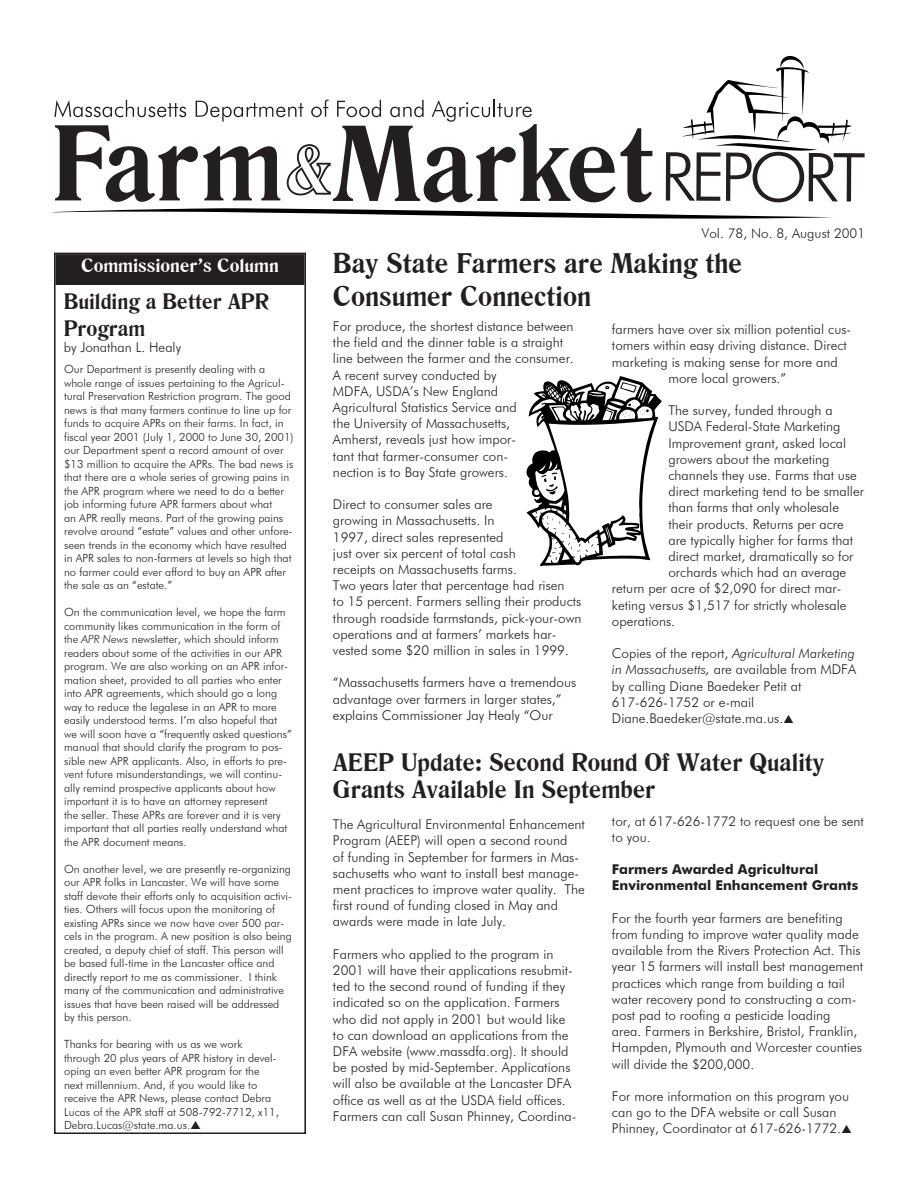
<style>
.page{position:relative;width:918px;height:1188px;background:#fff}
.page>*{position:absolute;margin:0;border:0;box-sizing:border-box;transform-origin:0 0}
.t1{font:700 27px/32.4px "Romana BT";color:#231f20}
.t2{font:700 24px/27px "Romana BT";color:#231f20}
.t3{font:700 21px/27px "Romana BT";color:#231f20}
.t4{font:700 18px "Romana BT";color:#fff;scale:1.04 1}
.t5{font:300 13.5px/16.2px "Futura BT";color:#231f20}
.t6{font:700 13.5px/16.2px "Futura BT";color:#231f20}
.t7{font:300 11.25px/13.5px "Futura BT";color:#231f20}
.s1{font-style:italic}
</style>
<div class="page">
<div style="left:55px;top:253px;width:250px;height:33px;background:#231f20"></div>
<div style="left:54px;top:253px;width:252px;height:34px;border:2px solid #fff"></div>
<div style="left:54px;top:253px;width:252px;height:881px;border:2px solid #231f20"></div>
<svg style="left:54px;top:100px;width:598px;height:102px"></svg>
<svg style="left:666px;top:56px;width:199px;height:146px"></svg>
<svg style="left:52px;top:208px;width:781px;height:11px"></svg>
<svg style="left:526px;top:376px;width:136px;height:190px"></svg>
<h3 class="t4" style="left:81px;top:255px;width:192px">Commissioner’s Column</h3>
<h3 class="t3" style="left:64px;top:288px;width:207px">Building a Better APR<br>Program</h3>
<p class="t5" style="left:64px;top:339px;width:119px">by Jonathan L. Healy</p>
<p class="t7" style="left:64px;top:362px;width:231px">Our Department is presently dealing with a whole range of issues pertaining to the Agricul&shy;tural Preservation Restriction program. The good news is that many farmers continue to line up for funds to acquire APRs on their farms. In fact, in fiscal year 2001 (July 1, 2000 to June 30, 2001) our Department spent a record amount of over $13 million to acquire the APRs. The bad news is that there are a whole series of growing pains in the APR program where we need to do a better job informing future APR farmers about what<br>an APR really means. Part of the growing pains revolve around “estate” values and other unfore&shy;seen trends in the economy which have resulted in APR sales to non-farmers at levels so high that no farmer could ever afford to buy an APR after the sale as an “estate.”</p>
<p class="t7" style="left:64px;top:605px;width:229px">On the communication level, we hope the farm community likes communication in the form of the <span class="s1">APR News</span> newsletter, which should inform readers about some of the activities in our APR program. We are also working on an APR infor&shy;mation sheet, provided to all parties who enter into APR agreements, which should go a long way to reduce the legalese in an APR to more easily understood terms. I’m also hopeful that we will soon have a “frequently asked questions” manual that should clarify the program to pos&shy;sible new APR applicants. Also, in efforts to pre&shy;vent future misunderstandings, we will continu&shy;ally remind prospective applicants about how important it is to have an attorney represent<br>the seller. These APRs are forever and it is very important that all parties really understand what the APR document means.</p>
<p class="t7" style="left:64px;top:862px;width:229px">On another level, we are presently re-organizing our APR folks in Lancaster. We will have some staff devote their efforts only to acquisition activi&shy;ties. Others will focus upon the monitoring of existing APRs since we now have over 500 par&shy;cels in the program. A new position is also being created, a deputy chief of staff. This person will be based full-time in the Lancaster office and directly report to me as commissioner. I think many of the communication and administrative issues that have been raised will be addressed by this person.</p>
<p class="t7" style="left:64px;top:1037px;width:216px">Thanks for bearing with us as we work through 20 plus years of APR history in devel&shy;oping an even better APR program for the next millennium. And, if you would like to receive the APR News, please contact Debra Lucas of the APR staff at 508-792-7712, x11, Debra.Lucas@state.ma.us.</p>
<p class="t5" style="left:702px;top:225px;width:165px">Vol. 78, No. 8, August 2001</p>
<h1 class="t1" style="left:333px;top:247px;width:411px">Bay State Farmers are Making the<br>Consumer Connection</h1>
<p class="t5" style="left:612px;top:321px;width:241px">farmers have over six million potential cus-</p>
<p class="t5" style="left:612px;top:337px;width:236px">tomers within easy driving distance. Direct</p>
<p class="t5" style="left:612px;top:354px;width:227px">marketing is making sense for more and</p>
<p class="t5" style="left:668px;top:370px;width:119px">more local growers.”</p>
<p class="t5" style="left:668px;top:402px;width:166px">The survey, funded through a</p>
<p class="t5" style="left:668px;top:418px;width:174px">USDA Federal-State Marketing</p>
<p class="t5" style="left:668px;top:435px;width:179px">Improvement grant, asked local</p>
<p class="t5" style="left:668px;top:451px;width:163px">growers about the marketing</p>
<p class="t5" style="left:668px;top:467px;width:190px">channels they use. Farms that use</p>
<p class="t5" style="left:668px;top:483px;width:197px">direct marketing tend to be smaller</p>
<p class="t5" style="left:668px;top:499px;width:172px">than farms that only wholesale</p>
<p class="t5" style="left:668px;top:516px;width:177px">their products. Returns per acre</p>
<p class="t5" style="left:668px;top:532px;width:186px">are typically higher for farms that</p>
<p class="t5" style="left:668px;top:548px;width:187px">direct market, dramatically so for</p>
<p class="t5" style="left:668px;top:564px;width:179px">orchards which had an average</p>
<p class="t5" style="left:612px;top:580px;width:231px">return per acre of $2,090 for direct mar-</p>
<p class="t5" style="left:612px;top:597px;width:236px">keting versus $1,517 for strictly wholesale</p>
<p class="t5" style="left:612px;top:613px;width:65px">operations.</p>
<p class="t5" style="left:612px;top:645px;width:246px">Copies of the report, <span class="s1">Agricultural Marketing in Massachusetts,</span> are available from MDFA by calling Diane Baedeker Petit at 617-626-1752 or e-mail Diane.Baedeker@state.ma.us.</p>
<h2 class="t2" style="left:333px;top:748px;width:493px">AEEP Update: Second Round Of Water Quality<br>Grants Available In September</h2>
<p class="t5" style="left:612px;top:812px;width:253px">tor, at 617-626-1772 to request one be sent to you.</p>
<p class="t6" style="left:612px;top:861px;width:248px">Farmers Awarded Agricultural<br>Environmental Enhancement Grants</p>
<p class="t5" style="left:612px;top:910px;width:253px">For the fourth year farmers are benefiting from funding to improve water quality made available from the Rivers Protection Act. This year 15 farmers will install best management practices which range from building a tail water recovery pond to constructing a com&shy;post pad to roofing a pesticide loading area. Farmers in Berkshire, Bristol, Franklin, Hampden, Plymouth and Worcester counties will divide the $200,000.</p>
<p class="t5" style="left:612px;top:1088px;width:239px">For more information on this program you can go to the DFA website or call Susan<br>Phinney, Coordinator at 617-626-1772.</p>
<p class="t5" style="left:333px;top:318px;width:242px">For produce, the shortest distance between the field and the dinner table is a straight line between the farmer and the consumer.<br>A recent survey conducted by<br>MDFA, USDA’s New England<br>Agricultural Statistics Service and<br>the University of Massachusetts,<br>Amherst, reveals just how impor-<br>tant that farmer-consumer con-<br>nection is to Bay State growers.</p>
<p class="t5" style="left:333px;top:496px;width:250px">Direct to consumer sales are<br>growing in Massachusetts. In<br>1997, direct sales represented<br>just over six percent of total cash<br>receipts on Massachusetts farms.<br>Two years later that percentage had risen<br>to 15 percent. Farmers selling their products through roadside farmstands, pick-your-own operations and at farmers’ markets har&shy;vested some $20 million in sales in 1999.</p>
<p class="t5" style="left:333px;top:674px;width:245px">“Massachusetts farmers have a tremendous advantage over farmers in larger states,” explains Commissioner Jay Healy “Our</p>
<p class="t5" style="left:333px;top:816px;width:253px">The Agricultural Environmental Enhancement Program (AEEP) will open a second round<br>of funding in September for farmers in Mas&shy;sachusetts who want to install best manage&shy;ment practices to improve water quality. The first round of funding closed in May and awards were made in late July.</p>
<p class="t5" style="left:333px;top:946px;width:245px">Farmers who applied to the program in 2001 will have their applications resubmit&shy;ted to the second round of funding if they indicated so on the application. Farmers who did not apply in 2001 but would like to can download an applications from the DFA website (www.massdfa.org). It should be posted by mid-September. Applications will also be available at the Lancaster DFA office as well as at the USDA field offices.<br>Farmers can call Susan Phinney, Coordina-</p>
</div>
